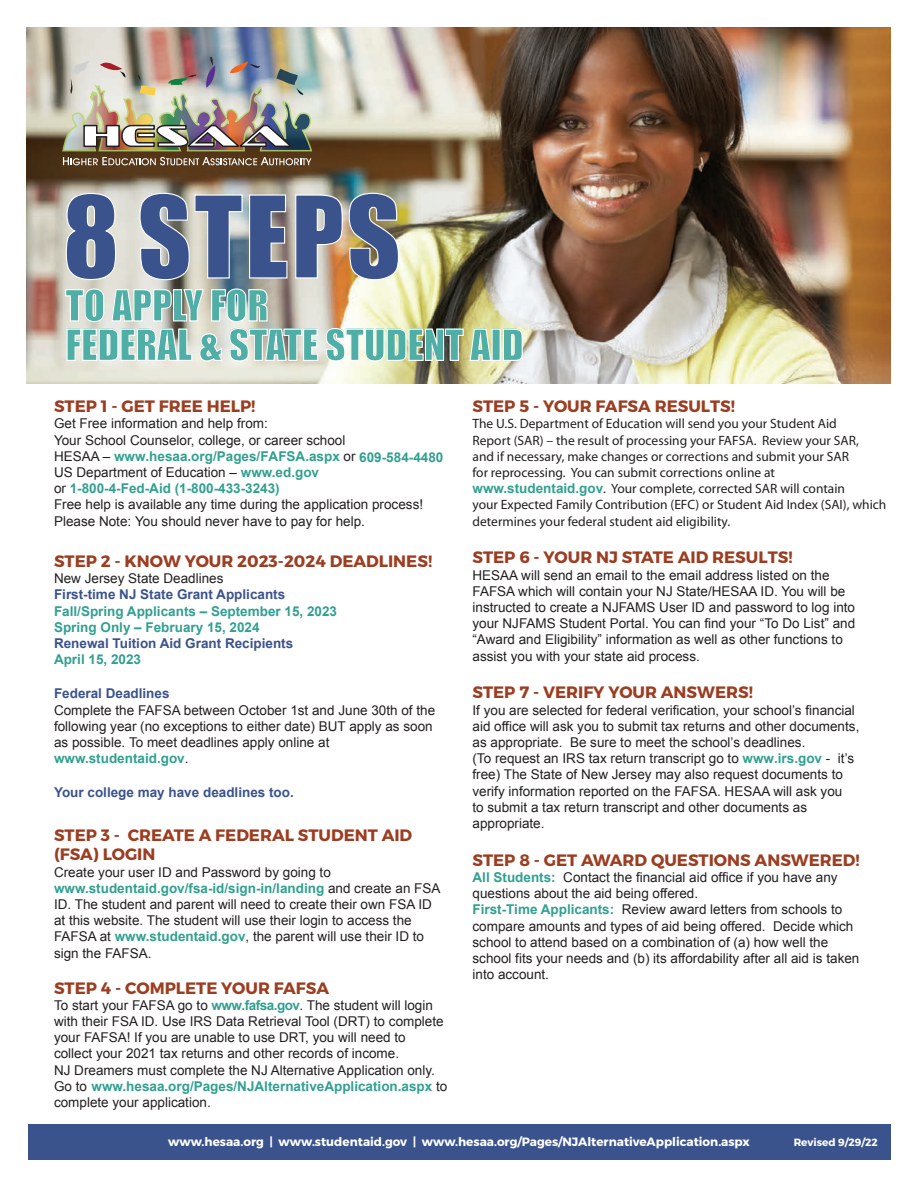
<style>
.page{position:relative;width:918px;height:1188px;background:#fff}
.page>*{position:absolute;margin:0;border:0;box-sizing:border-box;transform-origin:0 0}
.t1{font:104.85px "Impact";letter-spacing:.025em;color:#3b538d}
.t2{font:39.45px/39.5px "Impact";color:#4fafa6}
.t3{font:700 16.5px/19.8px "Montserrat";color:#9c3d21}
.t4{font:13.5px/16.2px "Arial";color:#231f20}
.t5{font:13.5px/16.2px "Myriad Pro";color:#231f20}
.t6{font:700 13.5px "Arial";color:#3b538d}
.t7{font:700 13.5px/16.2px "Arial";color:#31a090}
.t8{font:700 12px "Montserrat";color:#fff}
.t9{font:700 10.5px "Montserrat";color:#fff}
.s1{font-weight:700;color:#31a090}
.s2{font-family:"Arial";font-weight:700;color:#31a090}
</style>
<div class="page">
<img style="left:27px;top:27px;width:864px;height:357px">
<img style="left:62px;top:56px;width:250px;height:95px">
<svg style="left:63px;top:157px;width:248px;height:8px;background:#8c7863"></svg>
<div style="left:28px;top:1124px;width:862px;height:36px;background:#3b538d"></div>
<img style="left:65px;top:192px;width:427px;height:170px">
<div style="left:492px;top:329px;width:9px;height:32px;border:1px solid #fff"></div>
<svg style="left:502px;top:328px;width:22px;height:34px"></svg>
<h1 class="t1" style="left:63px;top:155px;width:339px">8 STEPS</h1>
<h2 class="t2" style="left:65px;top:285px;width:460px">TO APPLY FOR<br>FEDERAL &amp; STATE STUDENT AID</h2>
<p class="t3" style="left:54px;top:397px;width:203px">STEP 1 - GET FREE HELP!</p>
<p class="t4" style="left:54px;top:416px;width:391px">Get Free information and help from:<br>Your School Counselor, college, or career school<br>HESAA – <span class="s1">www.hesaa.org/Pages/FAFSA.aspx</span> or <span class="s1">609-584-4480<br></span>US Department of Education – <span class="s1">www.ed.gov<br></span>or <span class="s1">1-800-4-Fed-Aid (1-800-433-3243)<br></span>Free help is available any time during the application process!<br>Please Note: You should never have to pay for help.</p>
<p class="t3" style="left:54px;top:552px;width:380px">STEP 2 - KNOW YOUR 2023-2024 DEADLINES!</p>
<p class="t4" style="left:54px;top:571px;width:171px">New Jersey State Deadlines</p>
<p class="t6" style="left:54px;top:586px;width:233px">First-time NJ State Grant Applicants</p>
<p class="t7" style="left:54px;top:603px;width:285px">Fall/Spring Applicants – September 15, 2023<br>Spring Only – February 15, 2024</p>
<p class="t6" style="left:54px;top:634px;width:241px">Renewal Tuition Aid Grant Recipients</p>
<p class="t7" style="left:54px;top:652px;width:89px">April 15, 2023</p>
<p class="t6" style="left:54px;top:685px;width:117px">Federal Deadlines</p>
<p class="t4" style="left:54px;top:702px;width:383px">Complete the FAFSA between October 1st and June 30th of the following year (no exceptions to either date) BUT apply as soon as possible. To meet deadlines apply online at <span class="s1">www.studentaid.gov</span>.</p>
<p class="t6" style="left:54px;top:784px;width:241px">Your college may have deadlines too.</p>
<p class="t3" style="left:54px;top:825px;width:360px">STEP 3 - CREATE A FEDERAL STUDENT AID (FSA) LOGIN</p>
<p class="t4" style="left:54px;top:864px;width:388px">Create your user ID and Password by going to <span class="s1">www.studentaid.gov/fsa-id/sign-in/landing</span> and create an FSA ID. The student and parent will need to create their own FSA ID at this website. The student will use their login to access the FAFSA at <span class="s1">www.studentaid.gov</span>, the parent will use their ID to sign the FAFSA.</p>
<p class="t3" style="left:54px;top:978px;width:277px">STEP 4 - COMPLETE YOUR FAFSA</p>
<p class="t4" style="left:54px;top:997px;width:395px">To start your FAFSA go to <span class="s1">www.fafsa.gov</span>. The student will login with their FSA ID. Use IRS Data Retrieval Tool (DRT) to complete your FAFSA! If you are unable to use DRT, you will need to<br>collect your 2021 tax returns and other records of income.<br>NJ Dreamers must complete the NJ Alternative Application only.<br>Go to <span class="s1">www.hesaa.org/Pages/NJAlternativeApplication.aspx</span> to complete your application.</p>
<p class="t3" style="left:472px;top:397px;width:264px">STEP 5 - YOUR FAFSA RESULTS!</p>
<p class="t5" style="left:472px;top:416px;width:415px">The U.S. Department of Education will send you your Student Aid<br>Report (SAR) – the result of processing your FAFSA. Review your SAR,<br>and if necessary, make changes or corrections and submit your SAR<br>for reprocessing. You can submit corrections online at <span class="s2">www.studentaid.gov</span>. Your complete, corrected SAR will contain<br>your Expected Family Contribution (EFC) or Student Aid Index (SAI), which determines your federal student aid eligibility.</p>
<p class="t3" style="left:472px;top:548px;width:322px">STEP 6 - YOUR NJ STATE AID RESULTS!</p>
<p class="t4" style="left:472px;top:567px;width:384px">HESAA will send an email to the email address listed on the FAFSA which will contain your NJ State/HESAA ID. You will be instructed to create a NJFAMS User ID and password to log into your NJFAMS Student Portal. You can find your “To Do List” and “Award and Eligibility” information as well as other functions to assist you with your state aid process.</p>
<p class="t3" style="left:472px;top:683px;width:282px">STEP 7 - VERIFY YOUR ANSWERS!</p>
<p class="t4" style="left:472px;top:702px;width:388px">If you are selected for federal verification, your school’s financial aid office will ask you to submit tax returns and other documents, as appropriate. Be sure to meet the school’s deadlines.<br>(To request an IRS tax return transcript go to <span class="s1">www.irs.gov</span> - it’s free) The State of New Jersey may also request documents to verify information reported on the FAFSA. HESAA will ask you<br>to submit a tax return transcript and other documents as appropriate.</p>
<p class="t3" style="left:472px;top:850px;width:389px">STEP 8 - GET AWARD QUESTIONS ANSWERED!</p>
<p class="t4" style="left:472px;top:869px;width:388px"><span class="s1">All Students:</span> Contact the financial aid office if you have any questions about the aid being offered.<br><span class="s1">First-Time Applicants:</span> Review award letters from schools to compare amounts and types of aid being offered. Decide which school to attend based on a combination of (a) how well the school fits your needs and (b) its affordability after all aid is taken into account.</p>
<p class="t8" style="left:168px;top:1135px;width:583px">www.hesaa.org | www.studentaid.gov | www.hesaa.org/Pages/NJAlternativeApplication.aspx</p>
<p class="t9" style="left:794px;top:1135px;width:85px">Revised 9/29/22</p>
</div>
